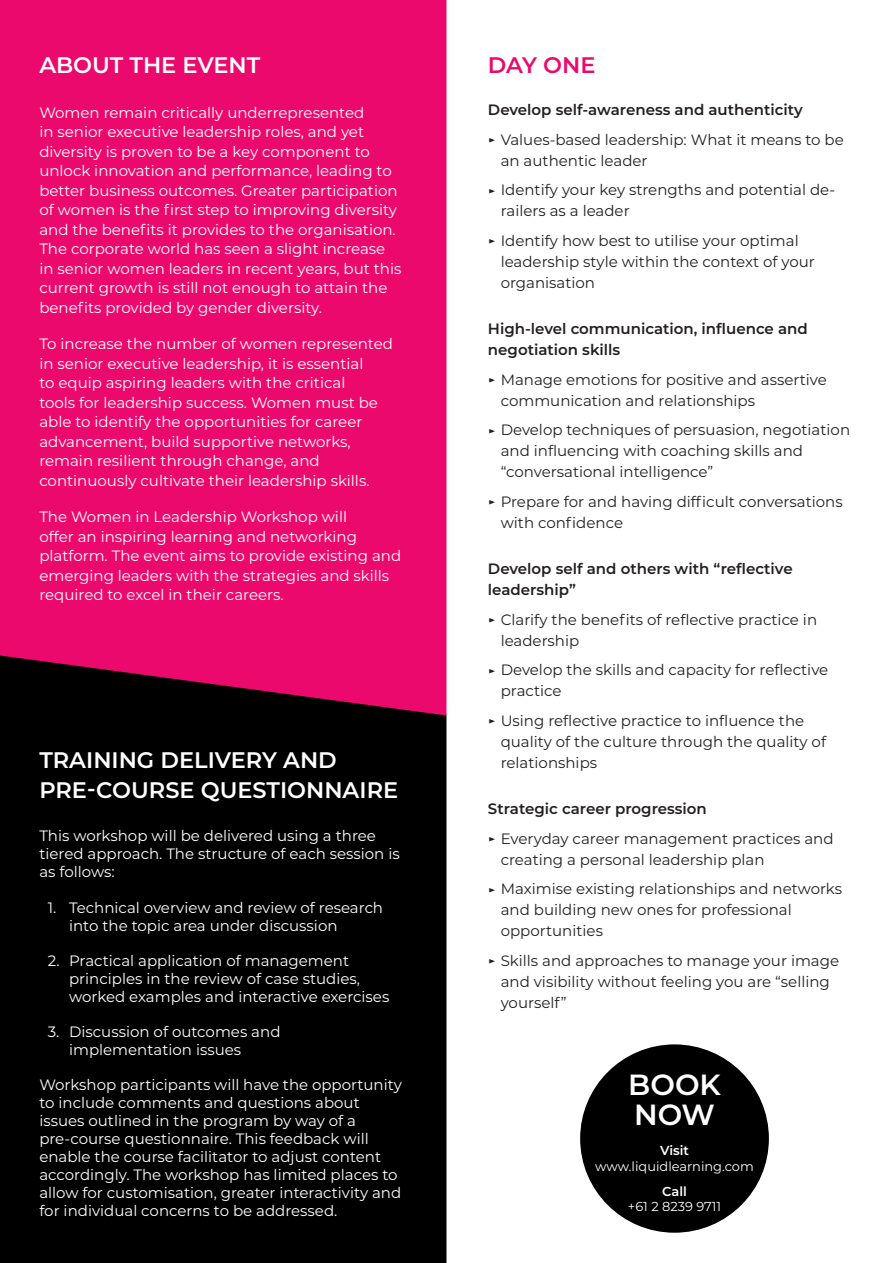
<style>
.page{position:relative;width:893px;height:1263px;background:#fff}
.page>*{position:absolute;margin:0;border:0;box-sizing:border-box;transform-origin:0 0}
.t1{font:600 29.1px/30.3px "Montserrat";color:#fff}
.t2{font:600 22.5px/30px "Montserrat";color:#fff}
.t3{font:600 22.5px "Montserrat";letter-spacing:-.005em;color:#ec096d}
.t4{font:15px/19.5px "Montserrat";color:#fff}
.t5{font:15px/21px "Montserrat";color:#231f20}
.t6{font:600 15px/21px "Montserrat";color:#231f20}
.t7{font:12.9px "Montserrat";color:#fff}
.t8{font:600 12.9px "Montserrat";color:#fff}
.s1{font-weight:600}
.s2{font-weight:600;font-size:10.35px}
</style>
<div class="page">
<div style="left:0;top:715px;width:446px;height:548px;background:#000"></div>
<div style="left:0;top:0;width:446px;height:715px;background:#ec096d"></div>
<div style="left:580px;top:1044px;width:189px;height:189px;background:#000;border-radius:50%"></div>
<h2 class="t2" style="left:39px;top:49px;width:222px">ABOUT THE EVENT</h2>
<p class="t4" style="left:39px;top:102px;width:364px">Women remain critically underrepresented<br>in senior executive leadership roles, and yet diversity is proven to be a key component to unlock innovation and performance, leading to better business outcomes. Greater participation of women is the first step to improving diversity and the benefits it provides to the organisation.<br>The corporate world has seen a slight increase in senior women leaders in recent years, but this current growth is still not enough to attain the benefits provided by gender diversity.</p>
<p class="t4" style="left:39px;top:334px;width:355px">To increase the number of women represented in senior executive leadership, it is essential<br>to equip aspiring leaders with the critical<br>tools for leadership success. Women must be able to identify the opportunities for career advancement, build supportive networks, remain resilient through change, and continuously cultivate their leadership skills.</p>
<p class="t4" style="left:39px;top:507px;width:363px">The Women in Leadership Workshop will<br>offer an inspiring learning and networking platform. The event aims to provide existing and emerging leaders with the strategies and skills required to excel in their careers.</p>
<h2 class="t2" style="left:39px;top:744px;width:360px">TRAINING DELIVERY AND<br>PRE-COURSE QUESTIONNAIRE</h2>
<p class="t4" style="left:39px;top:827px;width:362px;line-height:18px">This workshop will be delivered using a three tiered approach. The structure of each session is as follows:</p>
<p class="t4" style="left:69px;top:898px;width:316px;line-height:18px;text-indent:-21px">1. Technical overview and review of research into the topic area under discussion</p>
<p class="t4" style="left:69px;top:951px;width:322px;line-height:18px;text-indent:-21px">2. Practical application of management principles in the review of case studies, worked examples and interactive exercises</p>
<p class="t4" style="left:69px;top:1022px;width:213px;line-height:18px;text-indent:-21px">3. Discussion of outcomes and implementation issues</p>
<p class="t4" style="left:39px;top:1075px;width:364px;line-height:18px">Workshop participants will have the opportunity to include comments and questions about issues outlined in the program by way of a pre-course questionnaire. This feedback will enable the course facilitator to adjust content accordingly. The workshop has limited places to allow for customisation, greater interactivity and for individual concerns to be addressed.</p>
<h2 class="t3" style="left:488px;top:49px;width:109px">DAY ONE</h2>
<p class="t5" style="left:488px;top:94px;width:357px;line-height:29.5px"><span class="s1">Develop self-awareness and authenticity<br></span><span class="s2">▶</span> Values-based leadership: What it means to be</p>
<p class="t5" style="left:488px;top:145px;width:349px;line-height:29.5px;text-indent:13px">an authentic leader<br><span class="s2">▶</span> Identify your key strengths and potential de-</p>
<p class="t5" style="left:488px;top:195px;width:312px;line-height:29.5px;text-indent:13px">railers as a leader<br><span class="s2">▶</span> Identify how best to utilise your optimal</p>
<p class="t5" style="left:501px;top:250px;width:316px">leadership style within the context of your organisation</p>
<p class="t6" style="left:488px;top:318px;width:321px">High-level communication, influence and negotiation skills</p>
<p class="t5" style="left:501px;top:368px;width:328px;text-indent:-13px"><span class="s2">▶</span> Manage emotions for positive and assertive communication and relationships</p>
<p class="t5" style="left:501px;top:419px;width:351px;text-indent:-13px"><span class="s2">▶</span> Develop techniques of persuasion, negotiation and influencing with coaching skills and “conversational intelligence”</p>
<p class="t5" style="left:501px;top:490px;width:344px;text-indent:-13px"><span class="s2">▶</span> Prepare for and having difficult conversations with confidence</p>
<p class="t6" style="left:488px;top:558px;width:306px">Develop self and others with “reflective leadership”</p>
<p class="t5" style="left:501px;top:608px;width:318px;text-indent:-13px"><span class="s2">▶</span> Clarify the benefits of reflective practice in leadership</p>
<p class="t5" style="left:501px;top:659px;width:329px;text-indent:-13px"><span class="s2">▶</span> Develop the skills and capacity for reflective practice</p>
<p class="t5" style="left:501px;top:709px;width:327px;text-indent:-13px"><span class="s2">▶</span> Using reflective practice to influence the quality of the culture through the quality of relationships</p>
<p class="t5" style="left:488px;top:794px;width:347px;line-height:29.5px"><span class="s1">Strategic career progression<br></span><span class="s2">▶</span> Everyday career management practices and</p>
<p class="t5" style="left:488px;top:844px;width:356px;line-height:29.5px;text-indent:13px">creating a personal leadership plan<br><span class="s2">▶</span> Maximise existing relationships and networks</p>
<p class="t5" style="left:501px;top:899px;width:293px">and building new ones for professional opportunities</p>
<p class="t5" style="left:501px;top:949px;width:340px;text-indent:-13px"><span class="s2">▶</span> Skills and approaches to manage your image and visibility without feeling you are “selling yourself”</p>
<h1 class="t1" style="left:628px;top:1068px;width:94px">BOOK<br>NOW</h1>
<p class="t8" style="left:660px;top:1141px;width:30px">Visit</p>
<p class="t7" style="left:595px;top:1157px;width:160px">www.liquidlearning.com</p>
<p class="t8" style="left:662px;top:1182px;width:26px">Call</p>
<p class="t7" style="left:628px;top:1198px;width:95px">+61 2 8239 9711</p>
</div>
